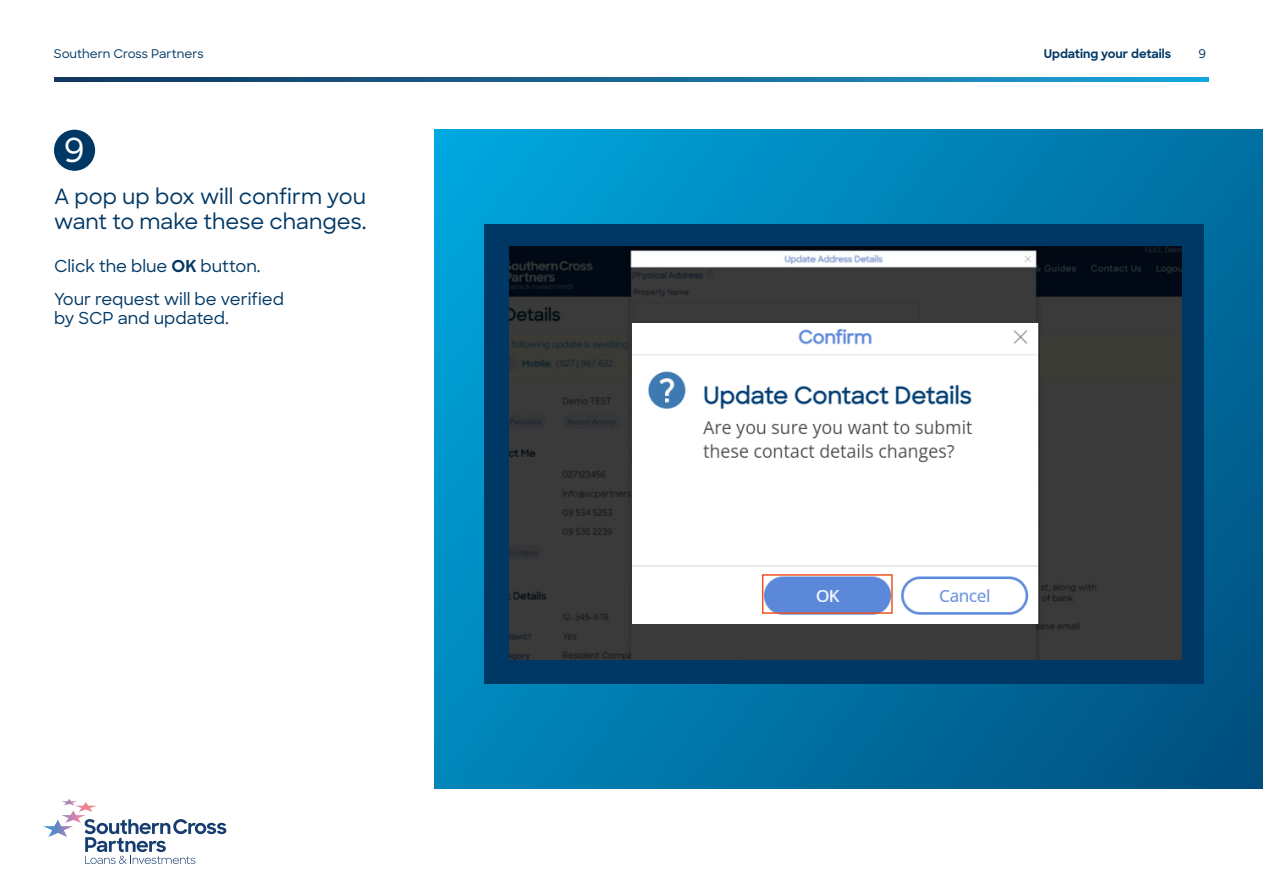
<style>
.page{position:relative;width:1263px;height:893px;background:#fff}
.page>*{position:absolute;margin:0;border:0;box-sizing:border-box;transform-origin:0 0}
.t1{font:500 33.15px "Sharp Sans";color:#fff}
.t2{font:500 21px/25.2px "Sharp Sans";color:#003865}
.t3{font:500 16.5px/32.5px "Sharp Sans";color:#003865}
.t4{font:500 12px "Sharp Sans";color:#003865}
.t5{font:700 12px "Sharp Sans";color:#003865}
.s1{font-weight:700}
</style>
<div class="page">
<svg style="left:434px;top:130px;width:829px;height:659px;background:#0079ac"></svg>
<div style="left:485px;top:224px;width:719px;height:459px;background:#003865"></div>
<svg style="left:54px;top:77px;width:1155px;height:4px;background:#186a97"></svg>
<svg style="left:43px;top:799px;width:183px;height:65px"></svg>
<div style="left:54px;top:130px;width:41px;height:41px;background:#003865;border-radius:50%"></div>
<img style="left:510px;top:247px;width:671px;height:412px">
<img style="left:632px;top:323px;width:407px;height:300px">
<div style="left:762px;top:574px;width:131px;height:40px;border:2px solid #f05323"></div>
<p class="t4" style="left:54px;top:45px;width:151px">Southern Cross Partners</p>
<p class="t5" style="left:1044px;top:45px;width:129px">Updating your details</p>
<p class="t4" style="left:1198px;top:45px;width:9px">9</p>
<h1 class="t1" style="left:64px;top:126px;width:23px">9</h1>
<p class="t2" style="left:54px;top:183px;width:314px">A pop up box will confirm you want to make these changes.</p>
<p class="t3" style="left:54px;top:249px;width:231px">Click the blue <span class="s1">OK</span> button.<br>Your request will be verified</p>
<p class="t3" style="left:54px;top:301px;width:176px">by SCP and updated.</p>
</div>
